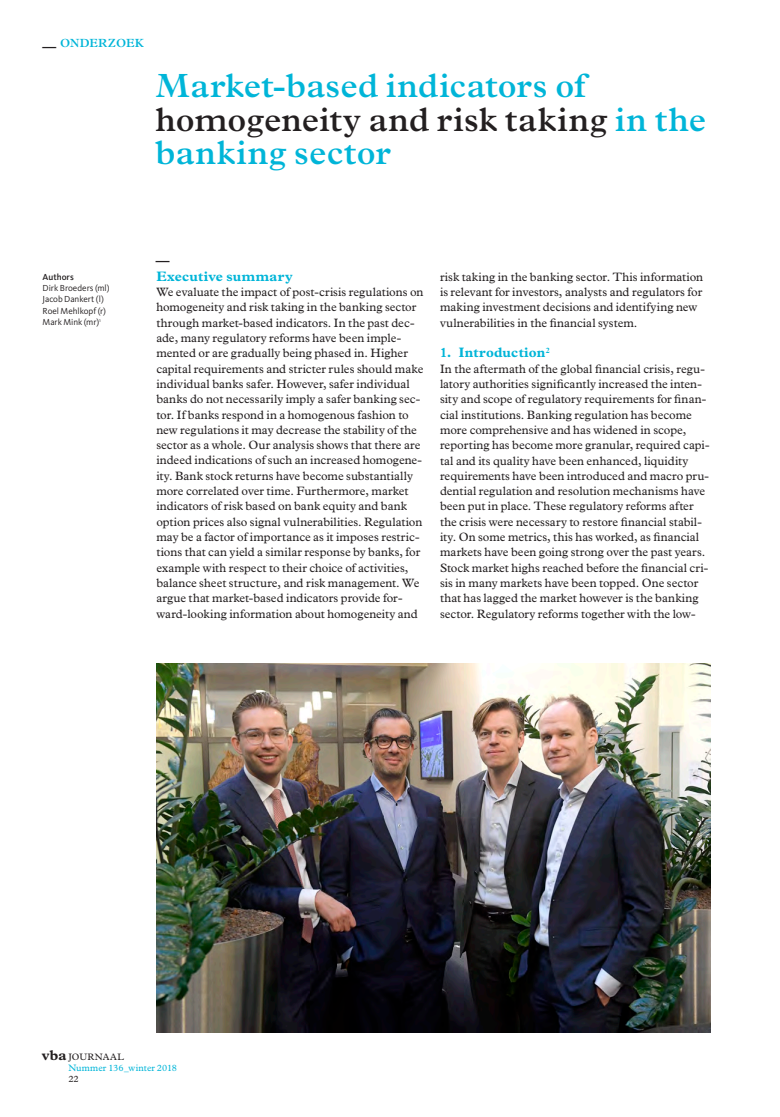
<style>
.page{position:relative;width:780px;height:1117px;background:#fff}
.page>*{position:absolute;margin:0;border:0;box-sizing:border-box;transform-origin:0 0}
._1-11_titel_8_mm{font:600 33.75px/33.8px "Plantin";letter-spacing:.01em;color:#00b5d8}
._3-11_Alineakopje_bo{font:700 13.75px "Plantin";letter-spacing:.015em;color:#00b5d8}
.t1{font:600 13.75px "Plantin";color:#231f20}
._4-10_Plat__Plantin{font:12.25px/15.2px "Plantin";color:#231f20}
.t2{font:600 11.88px "Plantin";letter-spacing:.005em;color:#00b5d8}
._4-11_Plat__Plantin{font:9.38px "Plantin";color:#00b5d8}
._4-11_Plat__Plantin-2{font:9.38px "Plantin";letter-spacing:.025em;color:#231f20}
.auteur{font:9px "Kievit OT";color:#231f20}
.auteur-2{font:500 9px "Kievit OT";color:#231f20}
.s1{font-size:13.75px;color:#231f20}
.s2{color:#231f20}
.s3{font-weight:700;font-size:14.25px}
</style>
<div class="page">
<img style="left:156px;top:663px;width:554px;height:369px">
<p class="t2" style="left:43px;top:36px;width:103px"><span class="s1">—</span> ONDERZOEK</p>
<p class="_1-11_titel_8_mm" style="left:156px;top:68px;width:551px">Market-based indicators of <span class="s2">homogeneity and risk taking</span> in the banking sector</p>
<p class="auteur-2" style="left:43px;top:272px;width:33px">Authors</p>
<p class="auteur" style="left:43px;top:283px;width:69px">Dirk Broeders (ml)</p>
<p class="auteur" style="left:43px;top:294px;width:63px">Jacob Dankert (l)</p>
<p class="auteur" style="left:43px;top:305px;width:65px">Roel Mehlkopf (r)</p>
<p class="auteur" style="left:43px;top:317px;width:60px">Mark Mink (mr)<sup>1</sup></p>
<p class="t1" style="left:156px;top:252px;width:15px">—</p>
<p class="_3-11_Alineakopje_bo" style="left:156px;top:268px;width:138px">Executive summary</p>
<p class="_4-10_Plat__Plantin" style="left:156px;top:284px;width:269px">We evaluate the impact of post-crisis regulations on homogeneity and risk taking in the banking sector through market-based indicators. In the past dec&shy;ade, many regulatory reforms have been imple&shy;mented or are gradually being phased in. Higher capital requirements and stricter rules should make individual banks safer. However, safer individual banks do not necessarily imply a safer banking sec&shy;tor. If banks respond in a homogenous fashion to new regulations it may decrease the stability of the sector as a whole. Our analysis shows that there are indeed indications of such an increased homogene&shy;ity. Bank stock returns have become substantially more correlated over time. Furthermore, market indicators of risk based on bank equity and bank option prices also signal vulnerabilities. Regulation may be a factor of importance as it imposes restric&shy;tions that can yield a similar response by banks, for example with respect to their choice of activities, balance sheet structure, and risk management. We argue that market-based indicators provide for&shy;ward-looking information about homogeneity and</p>
<p class="_4-10_Plat__Plantin" style="left:440px;top:269px;width:265px">risk taking in the banking sector. This information is relevant for investors, analysts and regulators for making investment decisions and identifying new vulnerabilities in the financial system.</p>
<p class="_3-11_Alineakopje_bo" style="left:440px;top:344px;width:112px">1. Introduction<sup>2</sup></p>
<p class="_4-10_Plat__Plantin" style="left:440px;top:361px;width:271px">In the aftermath of the global financial crisis, regu&shy;latory authorities significantly increased the inten&shy;sity and scope of regulatory requirements for finan&shy;cial institutions. Banking regulation has become more comprehensive and has widened in scope, reporting has become more granular, required capi&shy;tal and its quality have been enhanced, liquidity requirements have been introduced and macro pru&shy;dential regulation and resolution mechanisms have been put in place. These regulatory reforms after the crisis were necessary to restore financial stabil&shy;ity. On some metrics, this has worked, as financial markets have been going strong over the past years.<br>Stock market highs reached before the financial cri&shy;sis in many markets have been topped. One sector that has lagged the market however is the banking sector. Regulatory reforms together with the low-</p>
<p class="_4-11_Plat__Plantin-2" style="left:42px;top:1051px;width:84px"><span class="s3">vba</span> JOURNAAL</p>
<p class="_4-11_Plat__Plantin" style="left:68px;top:1062px;width:110px">Nummer 136_winter 2018</p>
<p class="_4-11_Plat__Plantin-2" style="left:68px;top:1073px;width:12px">22</p>
</div>
